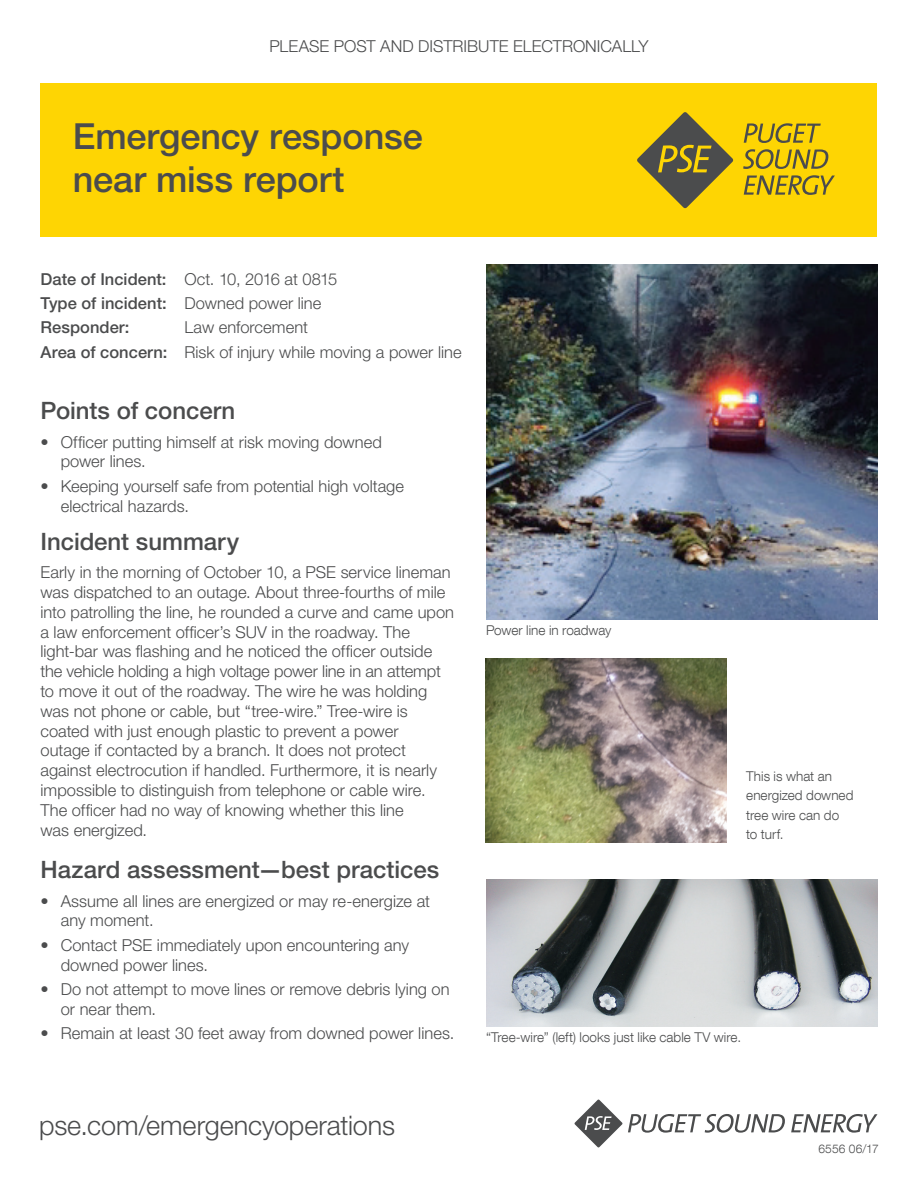
<style>
.page{position:relative;width:918px;height:1188px;background:#fff}
.page>*{position:absolute;margin:0;border:0;box-sizing:border-box;transform-origin:0 0}
._1_Headline{font:500 36px/43.2px "Helvetica Neue LT Std";letter-spacing:-.005em;color:#4b4c4d}
._2_Subhead_Light{font:300 27px "Helvetica Neue LT Std";letter-spacing:-.005em;color:#4b4c4d}
.Headline{font:500 24px "Helvetica Neue LT Std";color:#4b4c4d}
.Copy{font:300 16.5px/19.8px "Helvetica Neue LT Std";color:#4b4c4d}
.Copy-2{font:500 16.5px "Helvetica Neue LT Std";letter-spacing:.005em;color:#4b4c4d}
.Copy-3{font:300 16.5px "Helvetica Neue LT Std";letter-spacing:-.025em;color:#4b4c4d}
._3_Body_Grey{font:300 13.5px/19.5px "Helvetica Neue LT Com";color:#4b4c4d}
.Asterissk_Fine_Print{font:300 12px "Helvetica Neue LT Com";letter-spacing:.01em;color:#4b4c4d}
.s1{font-weight:500}
.s2{font-weight:300}
</style>
<div class="page">
<div style="left:40px;top:83px;width:838px;height:154px;background:#fed503"></div>
<svg style="left:791px;top:1114px;width:87px;height:19px"></svg>
<svg style="left:574px;top:1099px;width:211px;height:49px"></svg>
<svg style="left:744px;top:175px;width:91px;height:20px"></svg>
<svg style="left:743px;top:149px;width:85px;height:20px"></svg>
<svg style="left:744px;top:123px;width:77px;height:20px"></svg>
<svg style="left:637px;top:112px;width:96px;height:96px"></svg>
<img style="left:486px;top:879px;width:392px;height:147px">
<img style="left:486px;top:265px;width:392px;height:355px">
<img style="left:486px;top:658px;width:240px;height:185px">
<p class="Copy" style="left:269px;top:36px;width:381px">PLEASE POST AND DISTRIBUTE ELECTRONICALLY</p>
<p class="_1_Headline" style="left:73px;top:114px;width:351px">Emergency response near miss report</p>
<p class="Copy-3" style="left:40px;top:269px;width:299px"><span class="s1">Date of Incident:</span> Oct. 10, 2016 at 0815</p>
<p class="Copy-2" style="left:40px;top:293px;width:282px">Type of incident: <span class="s2">Downed power line</span></p>
<p class="Copy-2" style="left:40px;top:318px;width:91px">Responder:</p>
<p class="Copy" style="left:184px;top:317px;width:125px">Law enforcement</p>
<p class="Copy" style="left:40px;top:342px;width:423px"><span class="s1">Area of concern:</span> Risk of injury while moving a power line</p>
<p class="Headline" style="left:40px;top:396px;width:196px">Points of concern</p>
<p class="Copy" style="left:61px;top:431px;width:323px;text-indent:-20px">• Officer putting himself at risk moving downed power lines.</p>
<p class="Copy" style="left:61px;top:476px;width:345px;text-indent:-20px">• Keeping yourself safe from potential high voltage electrical hazards.</p>
<p class="Headline" style="left:40px;top:527px;width:200px">Incident summary</p>
<p class="Copy" style="left:40px;top:562px;width:415px">Early in the morning of October 10, a PSE service lineman was dispatched to an outage. About three-fourths of mile into patrolling the line, he rounded a curve and came upon a law enforcement officer’s SUV in the roadway. The light-bar was flashing and he noticed the officer outside the vehicle holding a high voltage power line in an attempt to move it out of the roadway. The wire he was holding was not phone or cable, but “tree-wire.” Tree-wire is coated with just enough plastic to prevent a power<br>outage if contacted by a branch. It does not protect against electrocution if handled. Furthermore, it is nearly impossible to distinguish from telephone or cable wire.<br>The officer had no way of knowing whether this line<br>was energized.</p>
<p class="Headline" style="left:40px;top:855px;width:400px">Hazard assessment—best practices</p>
<p class="Copy" style="left:61px;top:891px;width:371px;text-indent:-20px">• Assume all lines are energized or may re-energize at any moment.</p>
<p class="Copy" style="left:61px;top:935px;width:350px;text-indent:-20px">• Contact PSE immediately upon encountering any downed power lines.</p>
<p class="Copy" style="left:61px;top:979px;width:390px;text-indent:-20px">• Do not attempt to move lines or remove debris lying on or near them.</p>
<p class="Copy" style="left:40px;top:1023px;width:415px">• Remain at least 30 feet away from downed power lines.</p>
<p class="_3_Body_Grey" style="left:486px;top:620px;width:127px">Power line in roadway</p>
<p class="_3_Body_Grey" style="left:746px;top:766px;width:109px">This is what an energized downed tree wire can do to turf.</p>
<p class="_3_Body_Grey" style="left:486px;top:1027px;width:257px">“Tree-wire” (left) looks just like cable TV wire.</p>
<p class="_2_Subhead_Light" style="left:39px;top:1109px;width:358px">pse.com/emergencyoperations</p>
<p class="Asterissk_Fine_Print" style="left:818px;top:1141px;width:62px">6556 06/17</p>
</div>
